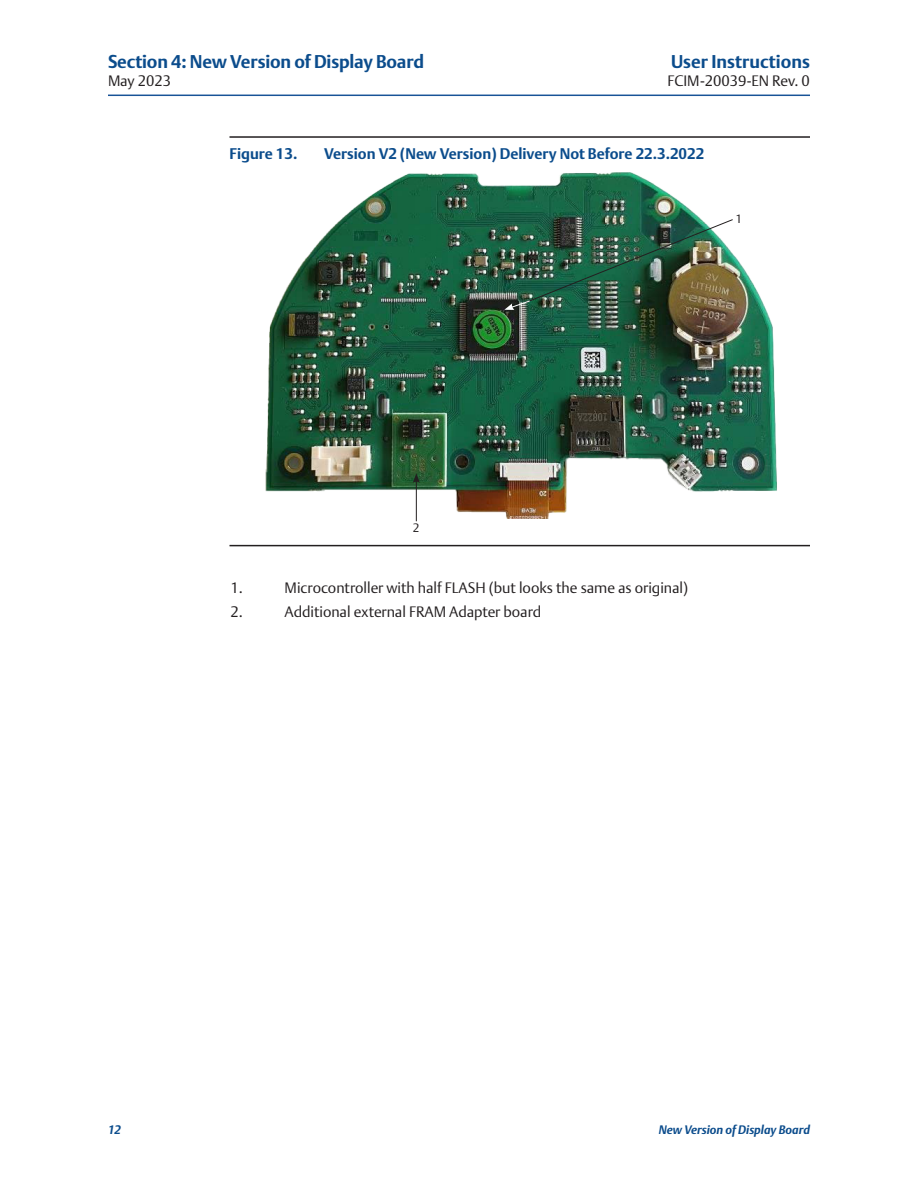
<style>
.page{position:relative;width:918px;height:1188px;background:#fff}
.page>*{position:absolute;margin:0;border:0;box-sizing:border-box;transform-origin:0 0}
.t1{font:700 18px "DTL Argo T";letter-spacing:-.01em;color:#0b4c8c}
.t2{font:300 15px "DTL Argo T";color:#231f20}
.t3{font:700 15px "DTL Argo T";color:#0b4c8c}
.t4{font:italic 700 12px "DTL Argo T";color:#0b4c8c}
.t5{font:300 12px "DTL Argo T";color:#231f20}
</style>
<div class="page">
<img style="left:265px;top:172px;width:512px;height:347px">
<hr style="left:108px;top:95px;width:702px;height:1px;background:#185397">
<hr style="left:230px;top:545px;width:580px;height:1px;background:#231f20">
<hr style="left:230px;top:136px;width:580px;height:2px;background:#231f20">
<img style="left:504px;top:219px;width:230px;height:91px">
<hr style="left:416px;top:480px;width:1px;height:41px;background:#231f20">
<svg style="left:413px;top:473px;width:7px;height:10px"></svg>
<p class="t1" style="left:108px;top:51px;width:318px">Section 4: New Version of Display Board</p>
<p class="t2" style="left:108px;top:72px;width:65px">May 2023</p>
<p class="t1" style="left:671px;top:51px;width:140px">User Instructions</p>
<p class="t2" style="left:667px;top:72px;width:144px">FCIM-20039-EN Rev. 0</p>
<p class="t3" style="left:230px;top:145px;width:69px">Figure 13.</p>
<p class="t3" style="left:324px;top:145px;width:382px">Version V2 (New Version) Delivery Not Before 22.3.2022</p>
<p class="t5" style="left:735px;top:212px;width:8px">1</p>
<p class="t5" style="left:413px;top:521px;width:8px">2</p>
<p class="t2" style="left:231px;top:579px;width:14px">1.</p>
<p class="t2" style="left:285px;top:579px;width:405px">Microcontroller with half FLASH (but looks the same as original)</p>
<p class="t2" style="left:231px;top:603px;width:14px">2.</p>
<p class="t2" style="left:285px;top:603px;width:258px">Additional external FRAM Adapter board</p>
<p class="t4" style="left:108px;top:1123px;width:14px">12</p>
<p class="t4" style="left:659px;top:1123px;width:153px">New Version of Display Board</p>
</div>
